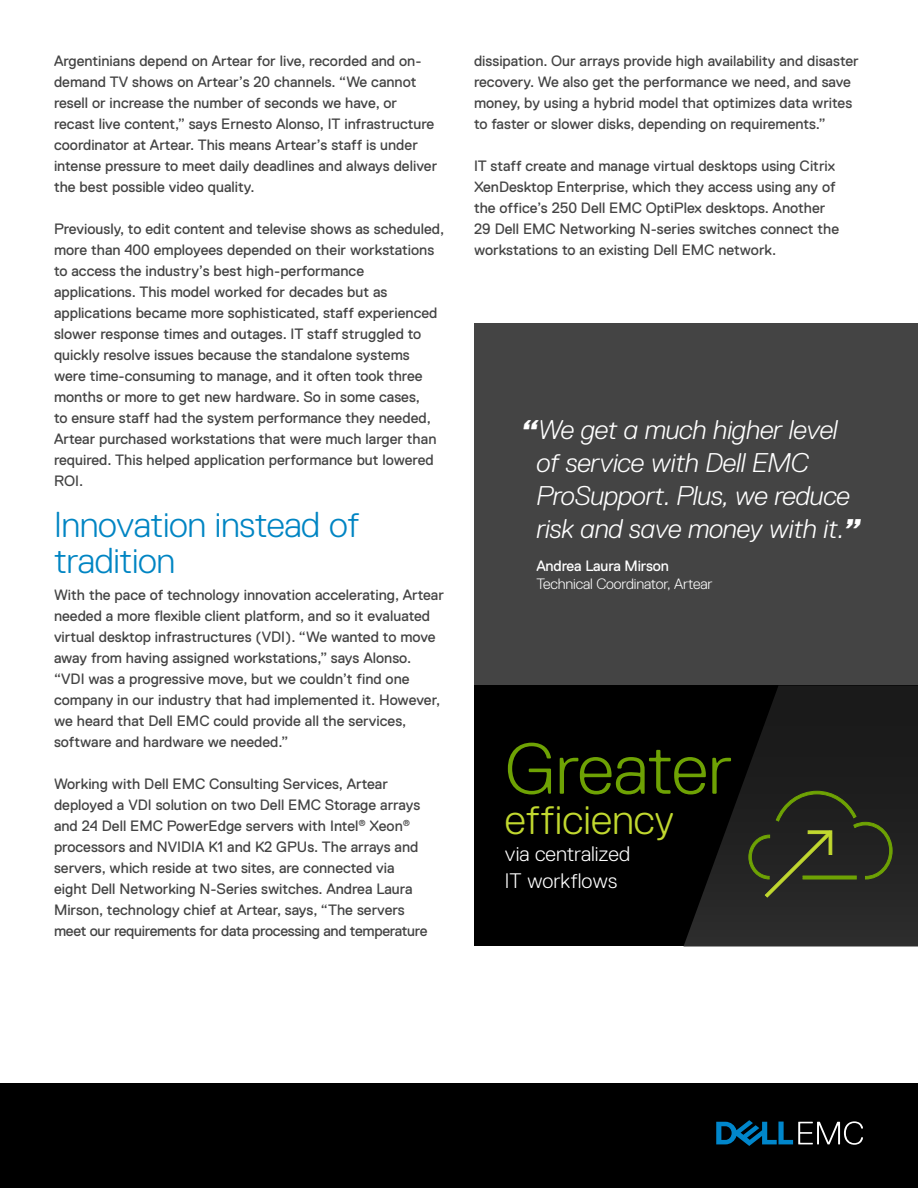
<style>
.page{position:relative;width:918px;height:1188px;background:#fff}
.page>*{position:absolute;margin:0;border:0;box-sizing:border-box;transform-origin:0 0}
.t1{font:300 72px "Dell Replica";letter-spacing:-.005em;color:#6ea204}
.t2{font:300 42px "Dell Replica";color:#c1d82f}
.t3{font:300 36px/36px "Dell Replica";letter-spacing:-.01em;color:#0085c3}
.t4{font:italic 300 27px/33px "Dell Replica";letter-spacing:-.01em;color:#fff}
.t5{font:300 21px/27px "Dell Replica";color:#fff}
.t6{font:15px/21px "Dell Replica";color:#444}
.t7{font:300 15px "Dell Replica";letter-spacing:-.01em;color:#fff}
.t8{font:15px "Dell Replica";letter-spacing:-.01em;color:#fff}
.s1{font-weight:800}
</style>
<div class="page">
<div style="left:0;top:1083px;width:918px;height:105px;background:#000"></div>
<div style="left:474px;top:324px;width:444px;height:387px;background:#444"></div>
<div style="left:474px;top:686px;width:444px;height:260px;background:#000"></div>
<svg style="left:684px;top:686px;width:234px;height:260px"></svg>
<svg style="left:716px;top:1120px;width:147px;height:26px"></svg>
<svg style="left:748px;top:791px;width:145px;height:107px;background:#2c301f"></svg>
<p class="t6" style="left:54px;top:50px;width:385px">Argentinians depend on Artear for live, recorded and on&shy;demand TV shows on Artear’s 20 channels. “We cannot resell or increase the number of seconds we have, or recast live content,” says Ernesto Alonso, IT infrastructure coordinator at Artear. This means Artear’s staff is under intense pressure to meet daily deadlines and always deliver the best possible video quality.</p>
<p class="t6" style="left:54px;top:218px;width:392px">Previously, to edit content and televise shows as scheduled, more than 400 employees depended on their workstations to access the industry’s best high-performance applications. This model worked for decades but as applications became more sophisticated, staff experienced slower response times and outages. IT staff struggled to quickly resolve issues because the standalone systems were time-consuming to manage, and it often took three months or more to get new hardware. So in some cases,<br>to ensure staff had the system performance they needed, Artear purchased workstations that were much larger than required. This helped application performance but lowered ROI.</p>
<h3 class="t3" style="left:54px;top:506px;width:307px">Innovation instead of tradition</h3>
<p class="t6" style="left:54px;top:584px;width:392px">With the pace of technology innovation accelerating, Artear needed a more flexible client platform, and so it evaluated virtual desktop infrastructures (VDI). “We wanted to move away from having assigned workstations,” says Alonso. “VDI was a progressive move, but we couldn’t find one company in our industry that had implemented it. However, we heard that Dell EMC could provide all the services, software and hardware we needed.”</p>
<p class="t6" style="left:54px;top:773px;width:375px">Working with Dell EMC Consulting Services, Artear deployed a VDI solution on two Dell EMC Storage arrays and 24 Dell EMC PowerEdge servers with Intel<sup>®</sup> Xeon<sup>® </sup>processors and NVIDIA K1 and K2 GPUs. The arrays and servers, which reside at two sites, are connected via eight Dell Networking N-Series switches. Andrea Laura Mirson, technology chief at Artear, says, “The servers meet our requirements for data processing and temperature</p>
<p class="t6" style="left:474px;top:50px;width:386px">dissipation. Our arrays provide high availability and disaster recovery. We also get the performance we need, and save money, by using a hybrid model that optimizes data writes to faster or slower disks, depending on requirements.”</p>
<p class="t6" style="left:474px;top:155px;width:367px">IT staff create and manage virtual desktops using Citrix XenDesktop Enterprise, which they access using any of the office’s 250 Dell EMC OptiPlex desktops. Another 29 Dell EMC Networking N-series switches connect the workstations to an existing Dell EMC network.</p>
<h3 class="t4" style="left:536px;top:413px;width:326px;text-indent:-15px"><span class="s1">“</span>We get a much higher level of service with Dell EMC<br>ProSupport. Plus, we reduce risk and save money with it.<span class="s1">”</span></h3>
<p class="t8" style="left:536px;top:557px;width:134px">Andrea Laura Mirson</p>
<p class="t7" style="left:536px;top:575px;width:178px">Technical Coordinator, Artear</p>
<h1 class="t1" style="left:505px;top:729px;width:229px">Greater</h1>
<h2 class="t2" style="left:505px;top:796px;width:171px">efficiency</h2>
<h3 class="t5" style="left:505px;top:840px;width:127px">via centralized<br>IT workflows</h3>
</div>
